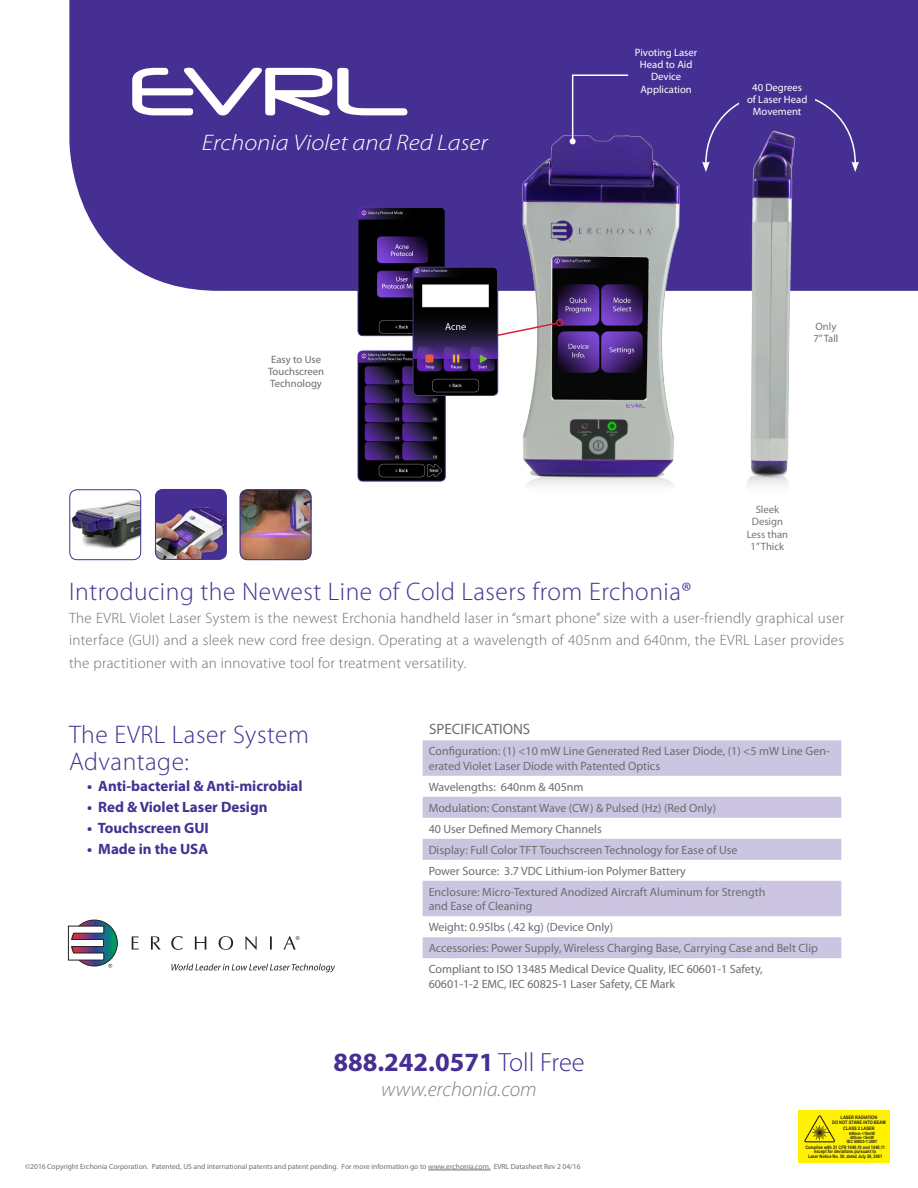
<style>
.page{position:relative;width:918px;height:1188px;background:#fff}
.page>*{position:absolute;margin:0;border:0;box-sizing:border-box;transform-origin:0 0}
.Body_Text{font:79.95px "Neuropol";color:#fff;scale:1.14 1}
.t1{font:700 26.4px "Myriad Pro";color:#452f92}
.Body_Text-2{font:300 25.5px/27px "Myriad Pro";letter-spacing:.02em;color:#452f92}
.Body_Text-3{font:italic 300 22.5px "Myriad Pro";color:#fff;scale:1.14 1}
.t2{font:italic 300 20.7px "Myriad Pro";color:#808285}
.Body_Text-4{font:300 15px/22.5px "Myriad Pro";letter-spacing:.02em;color:#6c6d70;text-align:justify}
.Body_Text-5{font:700 15px "Myriad Pro";color:#452f92}
.Body_Text-6{font:15px "Myriad Pro";color:#6c6d70}
.Body_Text-7{font:12px/14.4px "Myriad Pro";color:#6c6d70}
.Body_Text-8{font:10.65px "Myriad Pro";color:#fff}
.Body_Text-9{font:10.65px "Myriad Pro";color:#737477}
.Body_Text-10{font:10.65px "Myriad Pro";color:#6c6d70}
.Body_Text-11{font:7.5px "Myriad Pro";color:#6c6d70}
.t3{font:700 4.8px/4.7px "Arial Narrow";color:#231f20;text-align:center}
.t4{font:700 4.8px/5.4px "Arial";color:#231f20;text-align:center;scale:.84 1}
.t5{font:700 4.5px/4.2px "Arial";color:#231f20;text-align:center;scale:.84 1}
.s1{font-weight:300}
</style>
<div class="page">
<div style="left:69px;top:0;width:849px;height:291px;background:#452f92"></div>
<img style="left:468px;top:102px;width:240px;height:374px">
<img style="left:708px;top:172px;width:119px;height:304px">
<svg style="left:498px;top:317px;width:67px;height:38px"></svg>
<img style="left:358px;top:207px;width:87px;height:129px">
<div style="left:358px;top:207px;width:88px;height:129px;border:1px solid #452f92;border-radius:5px"></div>
<img style="left:358px;top:351px;width:87px;height:130px">
<div style="left:358px;top:351px;width:88px;height:130px;border:1px solid #452f92;border-radius:5px"></div>
<img style="left:413px;top:267px;width:85px;height:128px">
<div style="left:413px;top:267px;width:85px;height:129px;border:1px solid #452f92;border-radius:5px"></div>
<svg style="left:71px;top:920px;width:46px;height:46px"></svg>
<div style="left:71px;top:920px;width:47px;height:46px;border:1px solid #231f20;border-radius:50%"></div>
<svg style="left:132px;top:936px;width:7px;height:14px"></svg>
<svg style="left:151px;top:936px;width:10px;height:14px"></svg>
<svg style="left:171px;top:936px;width:12px;height:14px"></svg>
<svg style="left:195px;top:936px;width:11px;height:14px"></svg>
<svg style="left:219px;top:936px;width:14px;height:14px"></svg>
<svg style="left:245px;top:936px;width:12px;height:14px"></svg>
<svg style="left:270px;top:936px;width:2px;height:14px"></svg>
<svg style="left:284px;top:936px;width:16px;height:14px"></svg>
<svg style="left:68px;top:925px;width:44px;height:43px"></svg>
<svg style="left:171px;top:964px;width:164px;height:8px"></svg>
<div style="left:155px;top:489px;width:71px;height:70px;background:#452f92;border-radius:7px"></div>
<img style="left:155px;top:507px;width:72px;height:52px">
<div style="left:155px;top:489px;width:72px;height:71px;border:1px solid #452f92;border-radius:7px"></div>
<img style="left:69px;top:489px;width:72px;height:71px">
<div style="left:69px;top:489px;width:72px;height:71px;border:1px solid #452f92;border-radius:7px"></div>
<img style="left:240px;top:489px;width:71px;height:71px">
<div style="left:240px;top:489px;width:71px;height:71px;border:1px solid #452f92;border-radius:7px"></div>
<svg style="left:423px;top:740px;width:418px;height:218px;fill:#ccc5e1"></svg>
<svg style="left:570px;top:74px;width:60px;height:70px;background:#4f3997"></svg>
<svg style="left:702px;top:91px;width:157px;height:81px;background:#493590"></svg>
<div style="left:739px;top:83px;width:76px;height:39px;background:#452f92"></div>
<svg style="left:526px;top:476px;width:148px;height:9px"></svg>
<svg style="left:746px;top:476px;width:43px;height:9px"></svg>
<div style="left:798px;top:1111px;width:92px;height:52px;background:#fff101"></div>
<svg style="left:804px;top:1115px;width:31px;height:27px"></svg>
<hr style="left:428px;top:1170px;width:63px;height:1px;background:#6c6d70">
<p class="Body_Text" style="left:130px;top:49px;width:248px">EVRL</p>
<p class="Body_Text-3" style="left:202px;top:129px;width:252px">Erchonia Violet and Red Laser</p>
<p class="Body_Text-10" style="left:271px;top:353px;width:52px">Easy to Use</p>
<p class="Body_Text-10" style="left:268px;top:365px;width:58px">Touchscreen</p>
<p class="Body_Text-10" style="left:270px;top:377px;width:53px">Technology</p>
<p class="Body_Text-8" style="left:635px;top:46px;width:64px">Pivoting Laser</p>
<p class="Body_Text-8" style="left:640px;top:58px;width:54px">Head to Aid</p>
<p class="Body_Text-8" style="left:651px;top:70px;width:32px">Device</p>
<p class="Body_Text-8" style="left:640px;top:82px;width:53px">Application</p>
<p class="Body_Text-8" style="left:752px;top:81px;width:52px">40 Degrees</p>
<p class="Body_Text-8" style="left:747px;top:93px;width:62px">of Laser Head</p>
<p class="Body_Text-8" style="left:753px;top:105px;width:50px">Movement</p>
<p class="Body_Text-9" style="left:816px;top:320px;width:22px">Only</p>
<p class="Body_Text-9" style="left:814px;top:332px;width:27px">7” Tall</p>
<p class="Body_Text-9" style="left:756px;top:503px;width:25px">Sleek</p>
<p class="Body_Text-9" style="left:752px;top:515px;width:33px">Design</p>
<p class="Body_Text-9" style="left:747px;top:527px;width:43px">Less than</p>
<p class="Body_Text-9" style="left:751px;top:539px;width:35px">1” Thick</p>
<p class="Body_Text-2" style="left:69px;top:578px;width:624px">Introducing the Newest Line of Cold Lasers from Erchonia®</p>
<p class="Body_Text-4" style="left:69px;top:607px;width:777px">The EVRL Violet Laser System is the newest Erchonia handheld laser in “smart phone” size with a user-friendly graphical user interface (GUI) and a sleek new cord free design. Operating at a wavelength of 405nm and 640nm, the EVRL Laser provides the practitioner with an innovative tool for treatment versatility.</p>
<p class="Body_Text-2" style="left:69px;top:720px;width:242px">The EVRL Laser System<br>Advantage:</p>
<p class="Body_Text-5" style="left:87px;top:776px;width:217px">• Anti-bacterial &amp; Anti-microbial</p>
<p class="Body_Text-5" style="left:87px;top:797px;width:182px">• Red &amp; Violet Laser Design</p>
<p class="Body_Text-5" style="left:87px;top:818px;width:123px">• Touchscreen GUI</p>
<p class="Body_Text-5" style="left:87px;top:839px;width:123px">• Made in the USA</p>
<p class="Body_Text-6" style="left:429px;top:720px;width:103px">SPECIFICATIONS</p>
<p class="Body_Text-7" style="left:429px;top:744px;width:403px">Configuration: (1) &lt;10 mW Line Generated Red Laser Diode, (1) &lt;5 mW Line Gen&shy;erated Violet Laser Diode with Patented Optics</p>
<p class="Body_Text-7" style="left:429px;top:779px;width:156px">Wavelengths: 640nm &amp; 405nm</p>
<p class="Body_Text-7" style="left:429px;top:800px;width:289px">Modulation: Constant Wave (CW) &amp; Pulsed (Hz) (Red Only)</p>
<p class="Body_Text-7" style="left:429px;top:821px;width:175px">40 User Defined Memory Channels</p>
<p class="Body_Text-7" style="left:429px;top:842px;width:310px">Display: Full Color TFT Touchscreen Technology for Ease of Use</p>
<p class="Body_Text-7" style="left:429px;top:863px;width:259px">Power Source: 3.7 VDC Lithium-ion Polymer Battery</p>
<p class="Body_Text-7" style="left:429px;top:884px;width:338px">Enclosure: Micro-Textured Anodized Aircraft Aluminum for Strength</p>
<p class="Body_Text-7" style="left:429px;top:899px;width:105px">and Ease of Cleaning</p>
<p class="Body_Text-7" style="left:429px;top:920px;width:186px">Weight: 0.95lbs (.42 kg) (Device Only)</p>
<p class="Body_Text-7" style="left:429px;top:941px;width:391px">Accessories: Power Supply, Wireless Charging Base, Carrying Case and Belt Clip</p>
<p class="Body_Text-7" style="left:429px;top:962px;width:336px">Compliant to ISO 13485 Medical Device Quality, IEC 60601-1 Safety,</p>
<p class="Body_Text-7" style="left:429px;top:976px;width:248px">60601-1-2 EMC, IEC 60825-1 Laser Safety, CE Mark</p>
<p class="t1" style="left:333px;top:1045px;width:253px">888.242.0571 <span class="s1">Toll Free</span></p>
<p class="t2" style="left:381px;top:1077px;width:157px">www.erchonia.com</p>
<p class="t4" style="left:832px;top:1115px;width:65px">LASER RADIATION<br>DO NOT STARE INTO BEAM<br>CLASS 2 LASER</p>
<p class="t3" style="left:805px;top:1145px;width:81px">Complies with 21 CFR 1040,10 and 1040,11 except for deviations pursuant to<br>Laser Notice No. 50, dated July 26, 2001</p>
<p class="t5" style="left:847px;top:1131px;width:38px">640nm &lt;10mW<br>405nm &lt;5mW<br>IEC 60825-1:2007</p>
<p class="Body_Text-11" style="left:25px;top:1161px;width:557px">©2016 Copyright Erchonia Corporation. Patented, US and international patents and patent pending. For more information go to www.erchonia.com. EVRL Datasheet Rev 2 04/16</p>
</div>
